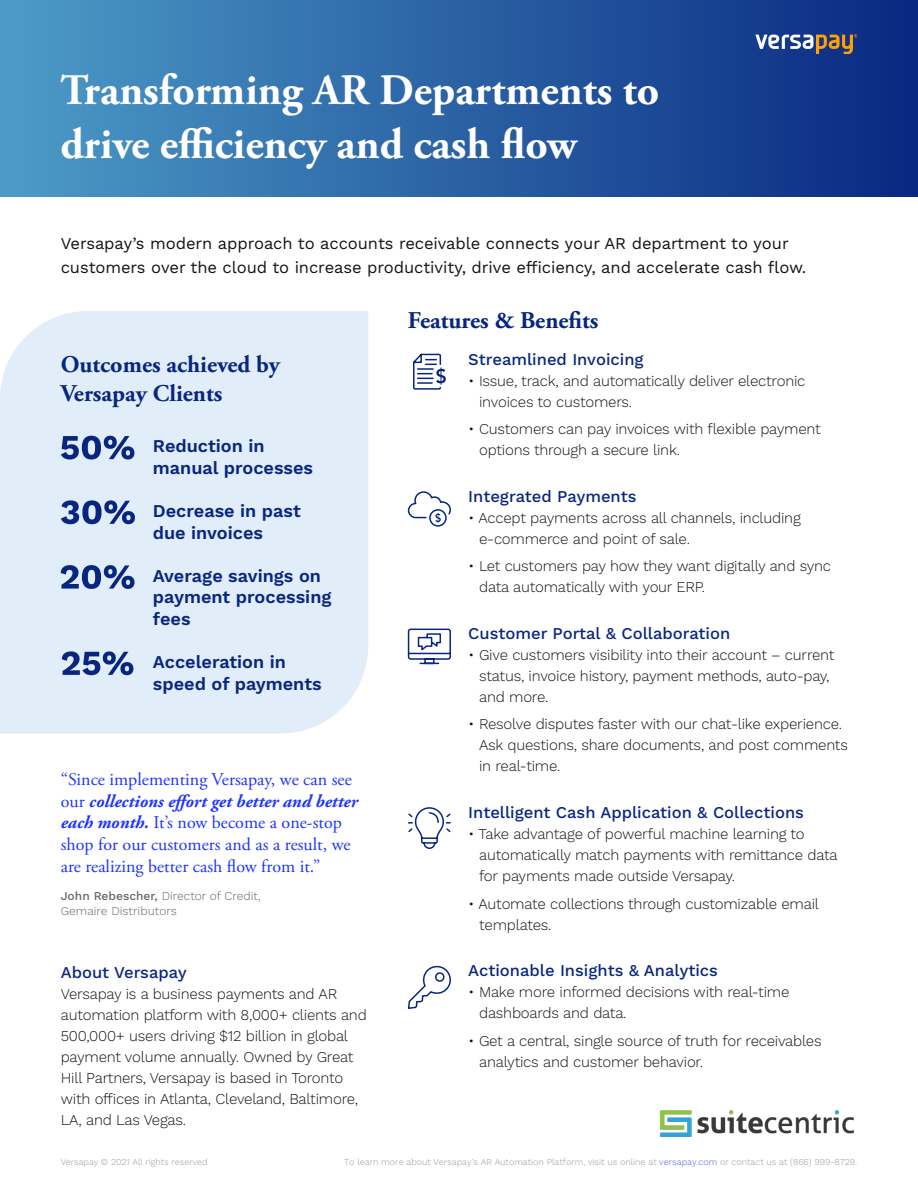
<style>
.page{position:relative;width:918px;height:1188px;background:#fff}
.page>*{position:absolute;margin:0;border:0;box-sizing:border-box;transform-origin:0 0}
.t1{font:700 43.5px "Adobe Garamond Pro";color:#fff}
.t2{font:700 24px/28.8px "Adobe Garamond Pro";color:#082680}
.t3{font:18px/21.6px "Adobe Garamond Pro";color:#1e34ff}
.t4{font:600 18px/21.6px "Work Sans";color:#082680}
.Body{font:16.5px/24px "Work Sans";letter-spacing:-.005em;color:#131313}
.t5{font:500 16.5px "Work Sans";color:#082680}
.Body_Bullet{font:300 15px/21px "Work Sans";letter-spacing:-.015em;color:#131313}
.Body_2{font:300 15px/21px "Work Sans";letter-spacing:-.015em;color:#131313}
.Quote_Name_Title{font:300 12px "Work Sans";color:#666}
.t6{font:300 9px "Work Sans";color:#999}
.s1{font-weight:700;font-style:italic}
.s2{font-weight:500}
.s3{color:#4f5cd6}
</style>
<div class="page">
<div style="left:0;top:311px;width:368px;height:423px;background:#e1edf8"></div>
<svg style="left:62px;top:651px;width:71px;height:24px"></svg>
<svg style="left:61px;top:565px;width:74px;height:24px"></svg>
<svg style="left:61px;top:500px;width:74px;height:24px"></svg>
<svg style="left:61px;top:436px;width:73px;height:24px"></svg>
<div style="left:0;top:0;width:918px;height:197px;background:linear-gradient(to right,#4c9cc7,#092881)"></div>
<svg style="left:755px;top:35px;width:102px;height:19px"></svg>
<div style="left:429px;top:509px;width:18px;height:18px;border:2px solid #082680;border-radius:50%"></div>
<svg style="left:407px;top:491px;width:44px;height:32px"></svg>
<svg style="left:407px;top:628px;width:44px;height:37px"></svg>
<svg style="left:408px;top:807px;width:43px;height:42px"></svg>
<svg style="left:407px;top:965px;width:44px;height:44px"></svg>
<svg style="left:413px;top:353px;width:33px;height:37px"></svg>
<img style="left:660px;top:1110px;width:194px;height:27px">
<h1 class="t1" style="left:61px;top:65px;width:600px">Transforming AR Departments to</h1>
<h1 class="t1" style="left:61px;top:119px;width:518px">drive efficiency and cash flow</h1>
<p class="Body" style="left:61px;top:233px;width:747px">Versapay’s modern approach to accounts receivable connects your AR department to your customers over the cloud to increase productivity, drive efficiency, and accelerate cash flow.</p>
<h2 class="t2" style="left:61px;top:351px;width:221px">Outcomes achieved by<br>Versapay Clients</h2>
<p class="t4" style="left:153px;top:436px;width:162px">Reduction in manual processes</p>
<p class="t4" style="left:153px;top:501px;width:149px">Decrease in past due invoices</p>
<p class="t4" style="left:153px;top:566px;width:180px">Average savings on payment processing fees</p>
<p class="t4" style="left:153px;top:652px;width:170px">Acceleration in speed of payments</p>
<p class="t3" style="left:61px;top:769px;width:299px">“Since implementing Versapay, we can see our <span class="s1">collections effort get better and better each month.</span> It’s now become a one-stop shop for our customers and as a result, we are realizing better cash flow from it.”</p>
<p class="Quote_Name_Title" style="left:61px;top:889px;width:202px"><span class="s2">John Rebescher,</span> Director of Credit,</p>
<p class="Quote_Name_Title" style="left:61px;top:904px;width:118px">Gemaire Distributors</p>
<h3 class="t5" style="left:61px;top:962px;width:127px">About Versapay</h3>
<p class="Body_2" style="left:61px;top:984px;width:308px">Versapay is a business payments and AR automation platform with 8,000+ clients and 500,000+ users driving $12 billion in global payment volume annually. Owned by Great Hill Partners, Versapay is based in Toronto with offices in Atlanta, Cleveland, Baltimore, LA, and Las Vegas.</p>
<h2 class="t2" style="left:408px;top:307px;width:192px">Features &amp; Benefits</h2>
<h3 class="t5" style="left:468px;top:349px;width:177px">Streamlined Invoicing</h3>
<p class="Body_Bullet" style="left:479px;top:371px;width:328px;text-indent:-11px">• Issue, track, and automatically deliver electronic invoices to customers.</p>
<p class="Body_Bullet" style="left:479px;top:419px;width:343px;text-indent:-11px">• Customers can pay invoices with flexible payment options through a secure link.</p>
<h3 class="t5" style="left:468px;top:486px;width:170px">Integrated Payments</h3>
<p class="Body_Bullet" style="left:479px;top:508px;width:323px;text-indent:-11px">• Accept payments across all channels, including e-commerce and point of sale.</p>
<p class="Body_Bullet" style="left:479px;top:556px;width:354px;text-indent:-11px">• Let customers pay how they want digitally and sync data automatically with your ERP.</p>
<h3 class="t5" style="left:468px;top:623px;width:263px">Customer Portal &amp; Collaboration</h3>
<p class="Body_Bullet" style="left:479px;top:645px;width:357px;text-indent:-11px">• Give customers visibility into their account – current status, invoice history, payment methods, auto-pay, and more.</p>
<p class="Body_Bullet" style="left:479px;top:714px;width:370px;text-indent:-11px">• Resolve disputes faster with our chat-like experience.<br>Ask questions, share documents, and post comments in real-time.</p>
<h3 class="t5" style="left:468px;top:803px;width:337px">Intelligent Cash Application &amp; Collections</h3>
<p class="Body_Bullet" style="left:479px;top:824px;width:360px;text-indent:-11px">• Take advantage of powerful machine learning to automatically match payments with remittance data for payments made outside Versapay.</p>
<p class="Body_Bullet" style="left:479px;top:894px;width:341px;text-indent:-11px">• Automate collections through customizable email templates.</p>
<h3 class="t5" style="left:468px;top:961px;width:251px">Actionable Insights &amp; Analytics</h3>
<p class="Body_Bullet" style="left:479px;top:982px;width:312px;text-indent:-11px">• Make more informed decisions with real-time dashboards and data.</p>
<p class="Body_Bullet" style="left:479px;top:1031px;width:344px;text-indent:-11px">• Get a central, single source of truth for receivables analytics and customer behavior.</p>
<p class="t6" style="left:61px;top:1157px;width:149px">Versapay © 2021 All rights reserved</p>
<p class="t6" style="left:344px;top:1156px;width:515px">To learn more about Versapay’s AR Automation Platform, visit us online at <span class="s3">versapay.com</span> or contact us at (866) 999-8729.</p>
</div>
